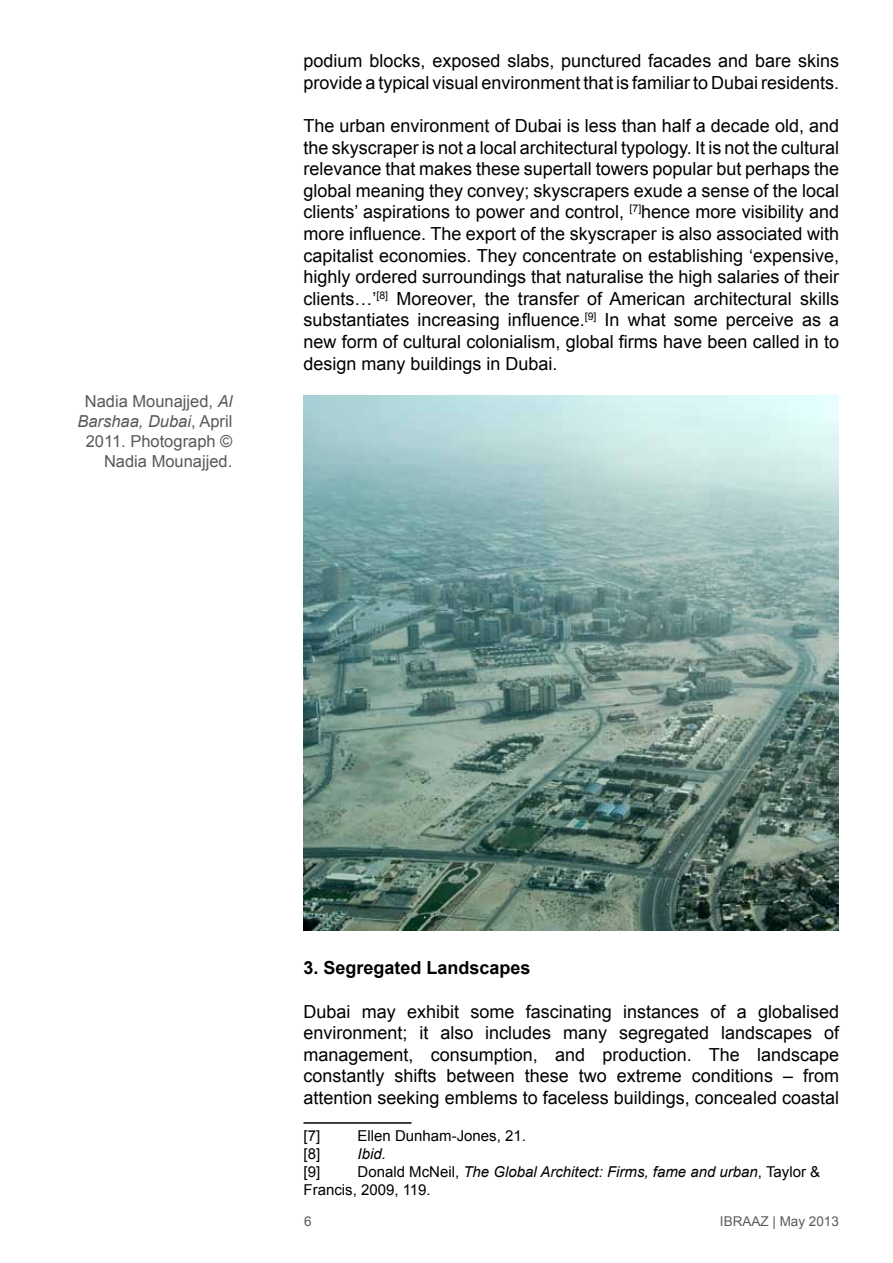
<style>
.page{position:relative;width:893px;height:1263px;background:#fff}
.page>*{position:absolute;margin:0;border:0;box-sizing:border-box;transform-origin:0 0}
.t1{font:18px/21.6px "Arial";color:#000;text-align:justify}
.t2{font:700 18px "Arial";color:#000}
.t3{font:16.5px/19.8px "Arial";color:#58595b;text-align:right}
.t4{font:15px/18px "Arial";color:#000}
.t5{font:italic 15px "Arial";color:#000}
.t6{font:13.5px "Arial";color:#5a5b5d}
.s1{font-style:italic}
</style>
<div class="page">
<hr style="left:303px;top:1122px;width:108px;height:2px;background:#000">
<img style="left:304px;top:395px;width:535px;height:536px">
<p class="t3" style="left:77px;top:392px;width:157px">Nadia Mounajjed, <span class="s1">Al<br>Barshaa, Dubai</span>, April<br>2011. Photograph ©<br>Nadia Mounajjed.</p>
<p class="t1" style="left:303px;top:50px;width:537px">podium blocks, exposed slabs, punctured facades and bare skins provide a typical visual environment that is familiar to Dubai residents.</p>
<p class="t1" style="left:303px;top:115px;width:537px">The urban environment of Dubai is less than half a decade old, and the skyscraper is not a local architectural typology. It is not the cultural relevance that makes these supertall towers popular but perhaps the global meaning they convey; skyscrapers exude a sense of the local clients’ aspirations to power and control, <sup>[7]</sup>hence more visibility and more influence. The export of the skyscraper is also associated with capitalist economies. They concentrate on establishing ‘expensive, highly ordered surroundings that naturalise the high salaries of their clients…’<sup>[8]</sup> Moreover, the transfer of American architectural skills substantiates increasing influence.<sup>[9]</sup> In what some perceive as a new form of cultural colonialism, global firms have been called in to design many buildings in Dubai.</p>
<p class="t2" style="left:303px;top:956px;width:229px">3. Segregated Landscapes</p>
<p class="t1" style="left:303px;top:1001px;width:537px">Dubai may exhibit some fascinating instances of a globalised environment; it also includes many segregated landscapes of management, consumption, and production. The landscape constantly shifts between these two extreme conditions – from attention seeking emblems to faceless buildings, concealed coastal</p>
<p class="t4" style="left:303px;top:1127px;width:18px">[7]</p>
<p class="t4" style="left:357px;top:1127px;width:170px">Ellen Dunham-Jones, 21.</p>
<p class="t4" style="left:303px;top:1145px;width:18px">[8]</p>
<p class="t5" style="left:357px;top:1144px;width:30px">Ibid.</p>
<p class="t4" style="left:303px;top:1163px;width:18px">[9]</p>
<p class="t4" style="left:303px;top:1163px;width:518px;text-indent:54px">Donald McNeil, <span class="s1">The Global Architect: Firms, fame and urban</span>, Taylor &amp;<br>Francis, 2009, 119.</p>
<p class="t6" style="left:304px;top:1212px;width:9px">6</p>
<p class="t6" style="left:720px;top:1212px;width:121px">IBRAAZ | May 2013</p>
</div>
